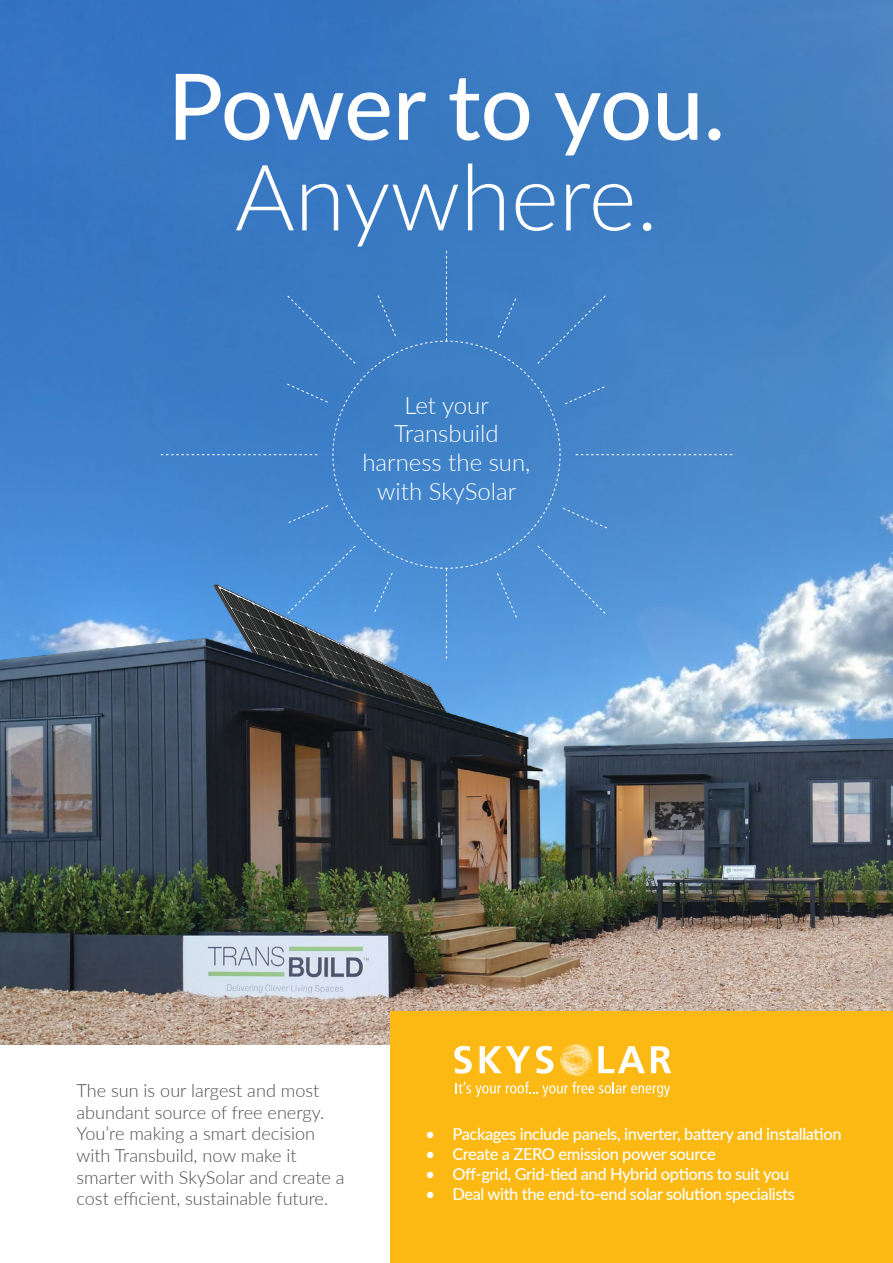
<style>
.page{position:relative;width:893px;height:1263px;background:#fff}
.page>*{position:absolute;margin:0;border:0;box-sizing:border-box;transform-origin:0 0}
.t1{font:500 91.8px "Lato";letter-spacing:-.005em;color:#fff}
.t2{font:300 91.8px "Lato";color:#fff}
.t3{font:300 24px/28.8px "Lato";color:#fff;text-align:center}
.t4{font:300 18.15px/21.8px "Lato";color:#4d4d4f}
.t5{font:500 16.5px "Lato";letter-spacing:-.025em;color:#fff}
</style>
<div class="page">
<img style="left:0;top:0;width:893px;height:548px">
<img style="left:0;top:548px;width:893px;height:496px">
<svg style="left:161px;top:251px;width:571px;height:408px;background:#4685c9"></svg>
<div style="left:390px;top:1011px;width:503px;height:252px;background:#fdb913"></div>
<svg style="left:454px;top:1044px;width:217px;height:53px"></svg>
<h1 class="t1" style="left:168px;top:40px;width:559px">Power to you.</h1>
<h1 class="t2" style="left:235px;top:133px;width:424px">Anywhere.</h1>
<h2 class="t3" style="left:362px;top:390px;width:170px">Let your<br>Transbuild harness the sun, with SkySolar</h2>
<p class="t4" style="left:77px;top:1079px;width:270px">The sun is our largest and most abundant source of free energy.<br>You’re making a smart decision with Transbuild, now make it smarter with SkySolar and create a cost efficient, sustainable future.</p>
<p class="t5" style="left:425px;top:1122px;width:418px">• Packages include panels, inverter, battery and installation</p>
<p class="t5" style="left:425px;top:1142px;width:292px">• Create a ZERO emission power source</p>
<p class="t5" style="left:425px;top:1162px;width:365px">• Off-grid, Grid-tied and Hybrid options to suit you</p>
<p class="t5" style="left:425px;top:1182px;width:371px">• Deal with the end-to-end solar solution specialists</p>
</div>
